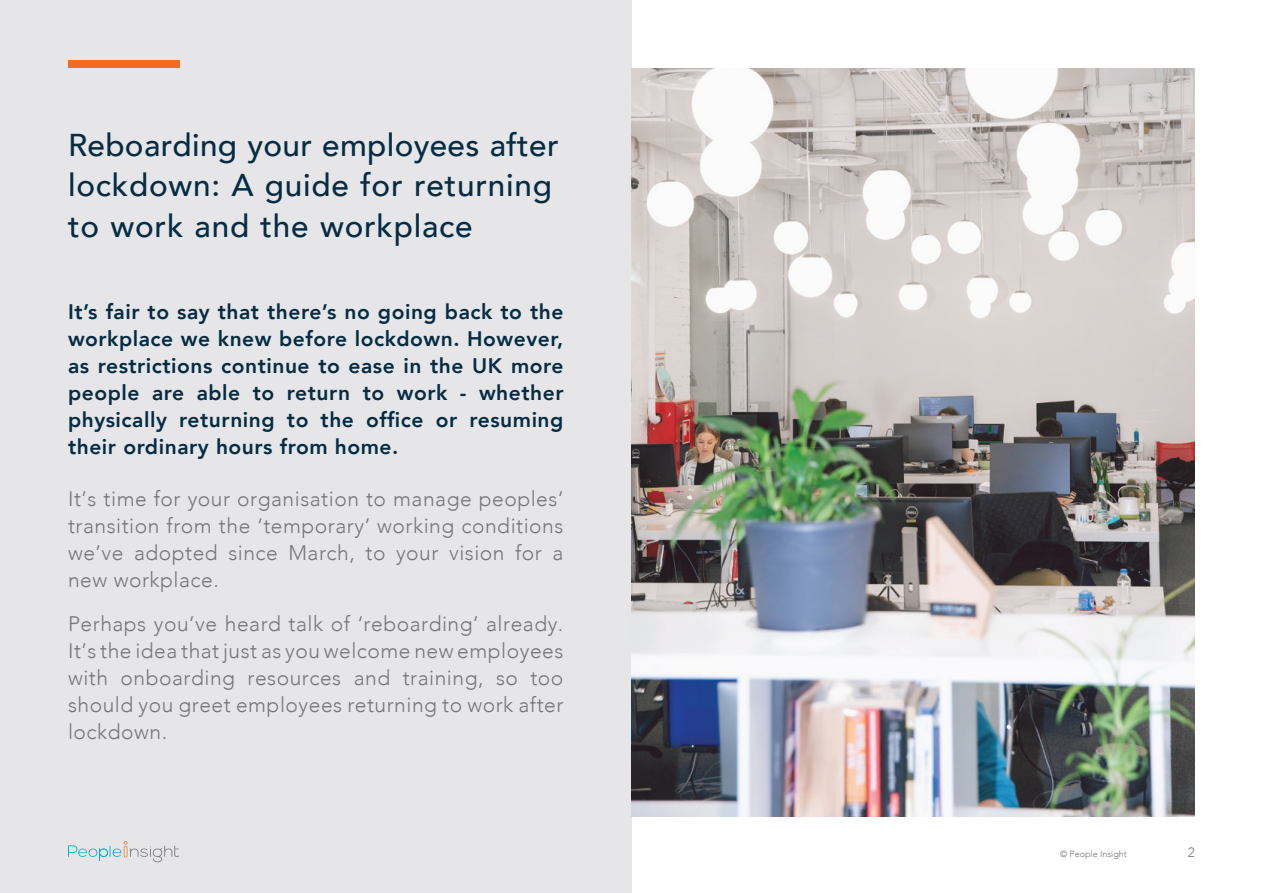
<style>
.page{position:relative;width:1263px;height:893px;background:#fff}
.page>*{position:absolute;margin:0;border:0;box-sizing:border-box;transform-origin:0 0}
.t1{font:500 31.5px/40.5px "Avenir";letter-spacing:.025em;color:#052c42}
.t2{font:300 21px/27px "Avenir";letter-spacing:.025em;color:#75757e;text-align:justify}
.t3{font:800 21px/27px "Avenir";letter-spacing:.025em;color:#052c42;text-align:justify}
.t4{font:300 13.5px "Avenir";color:#75757e}
.t5{font:300 9px "Avenir";color:#75757e}
</style>
<div class="page">
<div style="left:0;top:0;width:631px;height:893px;background:#e6e6e9"></div>
<div style="left:68px;top:60px;width:111px;height:8px;background:#f36a23"></div>
<img style="left:631px;top:68px;width:564px;height:749px">
<svg style="left:68px;top:841px;width:111px;height:21px"></svg>
<p class="t1" style="left:68px;top:123px;width:492px">Reboarding your employees after lockdown: A guide for returning to work and the workplace</p>
<p class="t3" style="left:68px;top:298px;width:497px">It’s fair to say that there’s no going back to the workplace we knew before lockdown. However, as restrictions continue to ease in the UK more people are able to return to work - whether physically returning to the office or resuming their ordinary hours from home.</p>
<p class="t2" style="left:68px;top:486px;width:497px">It’s time for your organisation to manage peoples’ transition from the ‘temporary’ working conditions we’ve adopted since March, to your vision for a new workplace.</p>
<p class="t2" style="left:68px;top:611px;width:497px">Perhaps you’ve heard talk of ‘reboarding’ already.<br>It’s the idea that just as you welcome new employees with onboarding resources and training, so too should you greet employees returning to work after lockdown.</p>
<p class="t5" style="left:1060px;top:849px;width:68px">© People Insight</p>
<p class="t4" style="left:1188px;top:844px;width:9px">2</p>
</div>
